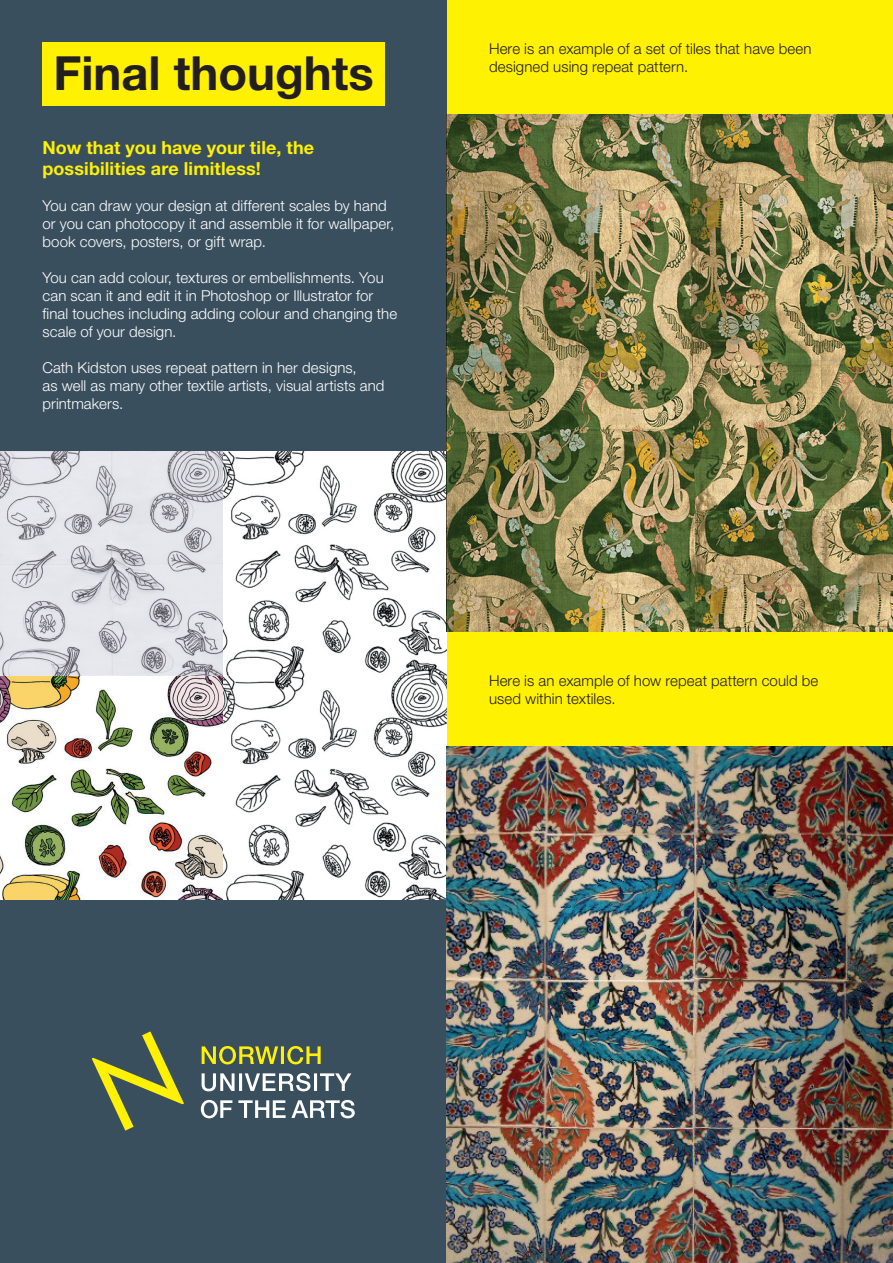
<style>
.page{position:relative;width:893px;height:1263px;background:#fff}
.page>*{position:absolute;margin:0;border:0;box-sizing:border-box;transform-origin:0 0}
.t1{font:700 47.1px "Helvetica Neue";color:#231f20}
.t2{font:700 18px/21px "Helvetica Neue";letter-spacing:.005em;color:#fff101}
.t3{font:300 15px/18px "Helvetica Neue";letter-spacing:.005em;color:#fff}
.t4{font:300 15px/18px "Helvetica Neue";letter-spacing:.005em;color:#231f20}
</style>
<div class="page">
<div style="left:446px;top:0;width:447px;height:115px;background:#fff101"></div>
<div style="left:446px;top:631px;width:447px;height:115px;background:#fff101"></div>
<div style="left:0;top:0;width:446px;height:1263px;background:#3a4f5e"></div>
<div style="left:43px;top:43px;width:342px;height:63px;background:#fff101"></div>
<svg style="left:202px;top:1046px;width:119px;height:18px"></svg>
<svg style="left:202px;top:1073px;width:149px;height:18px"></svg>
<svg style="left:201px;top:1100px;width:31px;height:18px"></svg>
<svg style="left:238px;top:1100px;width:117px;height:18px"></svg>
<img style="left:0;top:452px;width:446px;height:447px">
<img style="left:446px;top:115px;width:447px;height:516px">
<img style="left:446px;top:746px;width:447px;height:517px">
<svg style="left:92px;top:1031px;width:92px;height:99px"></svg>
<h2 class="t1" style="left:53px;top:44px;width:322px">Final thoughts</h2>
<h3 class="t2" style="left:43px;top:137px;width:273px">Now that you have your tile, the possibilities are limitless!</h3>
<p class="t3" style="left:43px;top:196px;width:353px">You can draw your design at different scales by hand or you can photocopy it and assemble it for wallpaper, book covers, posters, or gift wrap.</p>
<p class="t3" style="left:43px;top:268px;width:356px">You can add colour, textures or embellishments. You can scan it and edit it in Photoshop or Illustrator for final touches including adding colour and changing the scale of your design.</p>
<p class="t3" style="left:43px;top:358px;width:343px">Cath Kidston uses repeat pattern in her designs,<br>as well as many other textile artists, visual artists and printmakers.</p>
<p class="t4" style="left:489px;top:40px;width:324px">Here is an example of a set of tiles that have been designed using repeat pattern.</p>
<p class="t4" style="left:489px;top:671px;width:331px">Here is an example of how repeat pattern could be used within textiles.</p>
</div>
